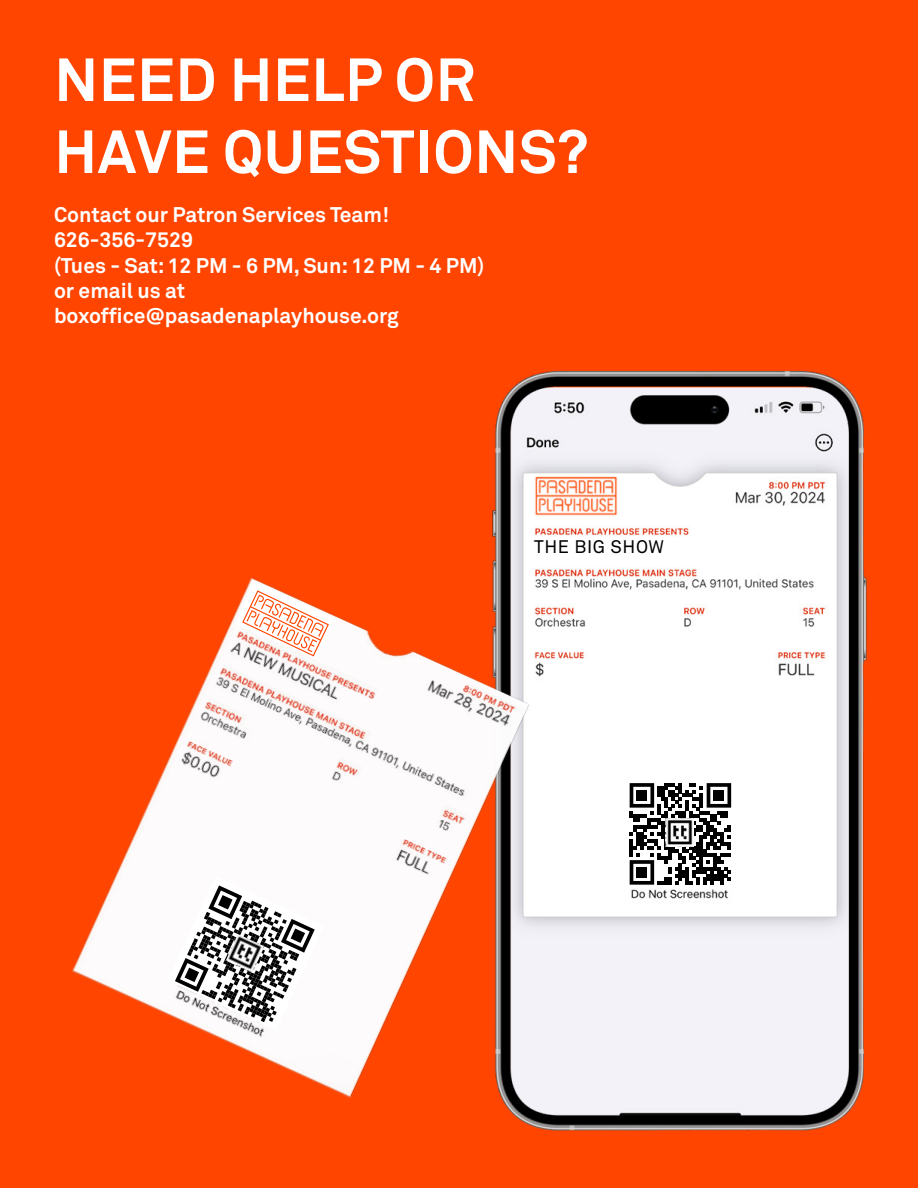
<style>
.page{position:relative;width:918px;height:1188px;background:#ff4500}
.page>*{position:absolute;margin:0;border:0;box-sizing:border-box;transform-origin:0 0}
.t1{font:700 60px/72px "Akkurat Std";letter-spacing:.01em;color:#fff}
.t2{font:700 21px/25.2px "Akkurat Std";color:#fff}
.t3{font:18px "Akkurat Std";letter-spacing:.035em;color:#000}
</style>
<div class="page">
<img style="left:492px;top:372px;width:375px;height:759px">
<div style="left:623px;top:776px;width:115px;height:111px;background:#fff"></div>
<svg style="left:630px;top:783px;width:101px;height:102px"></svg>
<div style="left:637px;top:790px;width:10px;height:11px;background:#000"></div>
<div style="left:714px;top:790px;width:10px;height:11px;background:#000"></div>
<div style="left:637px;top:867px;width:10px;height:11px;background:#000"></div>
<img style="left:666px;top:818px;width:28px;height:28px">
<div style="left:533px;top:538px;width:126px;height:23px;background:#fff"></div>
<div style="left:545px;top:661px;width:44px;height:17px;background:#fff"></div>
<img style="left:72px;top:554px;width:477px;height:554px">
<svg style="left:235px;top:580px;width:100px;height:80px"></svg>
<svg style="left:167px;top:876px;width:157px;height:155px;background:#c7c4c3"></svg>
<img style="left:226px;top:934px;width:39px;height:39px">
<h1 class="t1" style="left:54px;top:43px;width:536px">NEED HELP OR<br>HAVE QUESTIONS?</h1>
<p class="t2" style="left:54px;top:202px;width:432px">Contact our Patron Services Team!<br>626-356-7529<br>(Tues - Sat: 12 PM - 6 PM, Sun: 12 PM - 4 PM) or email us at boxoffice@pasadenaplayhouse.org</p>
<p class="t3" style="left:534px;top:536px;width:132px">THE BIG SHOW</p>
</div>
